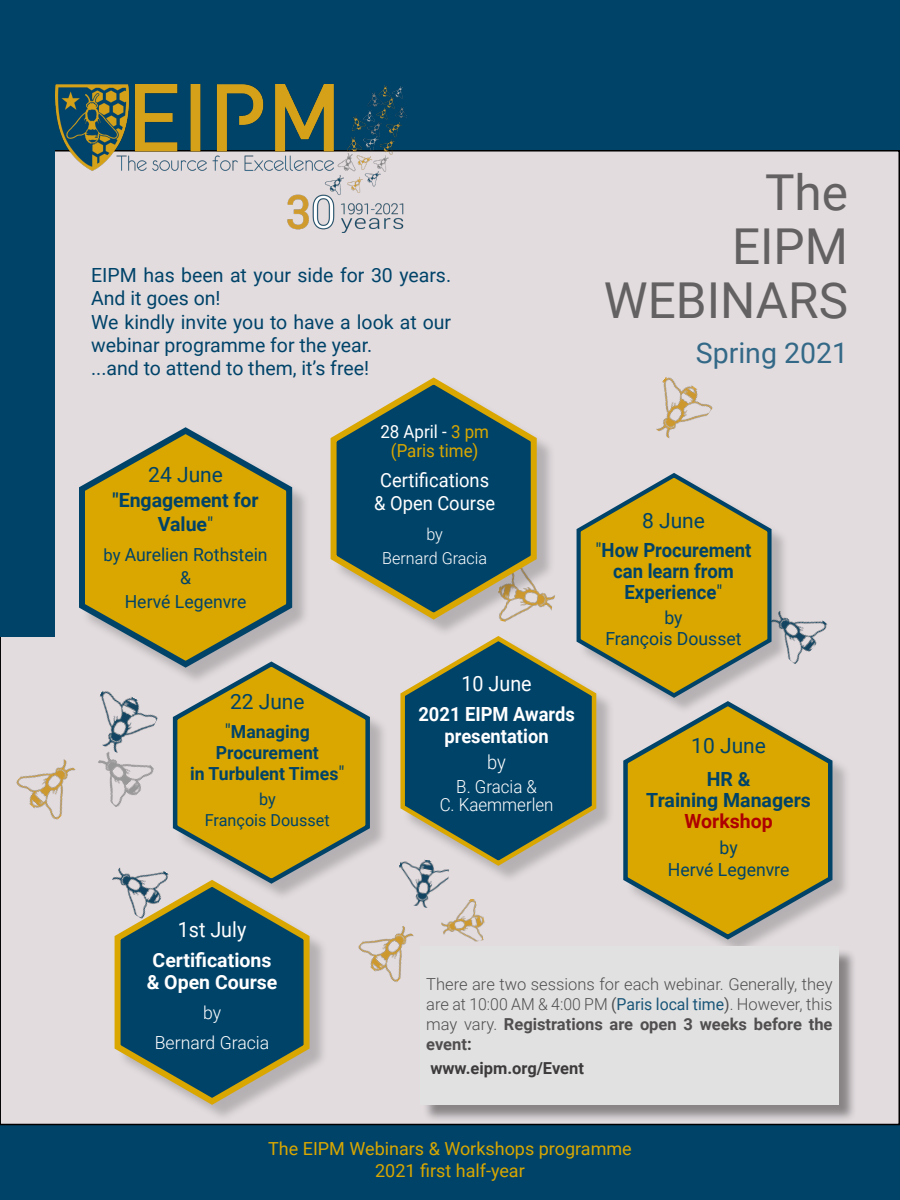
<style>
.page{position:relative;width:900px;height:1200px;background:#fff}
.page>*{position:absolute;margin:0;border:0;box-sizing:border-box;transform-origin:0 0}
.t1{font:49.5px "Roboto";color:#636161}
.t2{font:28.5px "Roboto";color:#336987}
.t3{font:21px "Roboto";color:#004369}
.t4{font:21px "Roboto";color:#fff;scale:.94 1}
.t5{font:19.5px/23.4px "Roboto";color:#004369}
.t6{font:700 19.5px/23.7px "Roboto";color:#004369;text-align:center}
.t7{font:700 19.5px/21px "Roboto";color:#004369;text-align:center;scale:.95 1}
.t8{font:700 19.5px "Roboto";color:#fff;scale:.94 1}
.t9{font:19.5px "Roboto";color:#fff;scale:.94 1}
.t10{font:700 19.5px "Roboto";color:#fff}
.t11{font:300 19.5px "Roboto";color:#fff;scale:.94 1}
.t12{font:18px "Roboto";color:#004369}
.t13{font:18px "Roboto";color:#d9a700}
.t14{font:700 18px "Roboto";color:#004369}
.t15{font:300 18px "Roboto";color:#fff;scale:.94 1}
.t16{font:300 18px "Roboto";color:#fff}
.t17{font:18px "Roboto";color:#fff;scale:.94 1}
.t18{font:18px "Roboto";color:#d9a700;scale:.94 1}
.t19{font:300 16.5px/19.8px "Roboto";color:#504e4e;text-align:justify}
.t20{font:700 16.5px "Roboto";color:#3c3a3a}
.t21{font:16.5px "Roboto";color:#004369}
.t22{font:300 16.5px "Roboto";color:#fff}
.s1{font-weight:400}
.s2{font-size:16.95px}
.s3{font-weight:400;font-size:19.5px}
.s4{color:#d9a700}
.s5{color:#ae0000}
.s6{font-weight:400;color:#1a5678}
.s7{font-weight:700}
.s8{font-weight:700;color:#3c3a3a}
</style>
<div class="page">
<div style="left:0;top:1125px;width:900px;height:75px;background:#004369"></div>
<div style="left:0;top:0;width:900px;height:150px;background:#004369"></div>
<div style="left:0;top:151px;width:899px;height:974px;background:#e2dcdf"></div>
<img style="left:98px;top:759px;width:20px;height:48px">
<div style="left:1px;top:149px;width:54px;height:488px;background:#004369"></div>
<div style="left:81px;top:431px;width:230px;height:254px;background:#3c3a3a;opacity:.27"></div>
<svg style="left:79px;top:427px;width:216px;height:244px"></svg>
<div style="left:333px;top:381px;width:222px;height:256px;background:#3c3a3a;opacity:.27"></div>
<svg style="left:330px;top:377px;width:210px;height:246px"></svg>
<div style="left:403px;top:639px;width:212px;height:244px;background:#3c3a3a;opacity:.27"></div>
<svg style="left:397px;top:633px;width:202px;height:235px"></svg>
<div style="left:175px;top:665px;width:214px;height:236px;background:#3c3a3a;opacity:.27"></div>
<svg style="left:169px;top:659px;width:203px;height:227px"></svg>
<div style="left:626px;top:704px;width:225px;height:253px;background:#3c3a3a;opacity:.27"></div>
<svg style="left:623px;top:704px;width:212px;height:238px"></svg>
<div style="left:579px;top:476px;width:210px;height:238px;background:#3c3a3a;opacity:.27"></div>
<svg style="left:403px;top:475px;width:366px;height:388px"></svg>
<svg style="left:573px;top:473px;width:201px;height:227px"></svg>
<img style="left:81px;top:683px;width:37px;height:76px">
<img style="left:760px;top:595px;width:68px;height:71px">
<div style="left:422px;top:948px;width:436px;height:175px;background:#000;opacity:.4"></div>
<div style="left:420px;top:946px;width:419px;height:158px;background:#e1e1e1"></div>
<img style="left:55px;top:85px;width:351px;height:147px">
<svg style="left:118px;top:664px;width:250px;height:402px"></svg>
<svg style="left:114px;top:876px;width:199px;height:232px"></svg>
<img style="left:16px;top:746px;width:75px;height:74px">
<img style="left:397px;top:857px;width:53px;height:51px">
<img style="left:354px;top:913px;width:60px;height:74px">
<img style="left:438px;top:897px;width:47px;height:45px">
<img style="left:112px;top:850px;width:62px;height:72px">
<img style="left:656px;top:377px;width:57px;height:61px">
<p class="t5" style="left:91px;top:262px;width:362px">EIPM has been at your side for 30 years.<br>And it goes on!</p>
<p class="t5" style="left:91px;top:309px;width:361px">We kindly invite you to have a look at our webinar programme for the year.</p>
<p class="t5" style="left:91px;top:356px;width:279px">...and to attend to them, it’s free!</p>
<p class="t3" style="left:148px;top:459px;width:76px">24 June</p>
<p class="t6" style="left:112px;top:488px;width:148px">"Engagement for<br>Value<span class="s1">"</span></p>
<p class="t12" style="left:104px;top:542px;width:166px"><span class="s2">by</span> Aurelien Rothstein</p>
<p class="t12" style="left:180px;top:565px;width:12px">&amp;</p>
<p class="t12" style="left:125px;top:589px;width:123px">Hervé Legenvre</p>
<p class="t3" style="left:230px;top:687px;width:76px">22 June</p>
<p class="t14" style="left:225px;top:719px;width:87px"><span class="s3">"</span>Managing</p>
<p class="t14" style="left:216px;top:740px;width:105px">Procurement</p>
<p class="t14" style="left:190px;top:761px;width:156px">in Turbulent Times<span class="s3">"</span></p>
<p class="t21" style="left:259px;top:788px;width:18px">by</p>
<p class="t21" style="left:205px;top:809px;width:126px">François Dousset</p>
<p class="t17" style="left:380px;top:419px;width:117px">28 April - <span class="s4">3 pm</span></p>
<p class="t18" style="left:391px;top:438px;width:95px">(Paris time)</p>
<p class="t9" style="left:380px;top:467px;width:117px">Certifications</p>
<p class="t9" style="left:374px;top:489px;width:130px">&amp; Open Course</p>
<p class="t22" style="left:426px;top:522px;width:18px">by</p>
<p class="t22" style="left:382px;top:546px;width:106px">Bernard Gracia</p>
<p class="t4" style="left:462px;top:668px;width:76px">10 June</p>
<p class="t8" style="left:418px;top:700px;width:168px">2021 EIPM Awards</p>
<p class="t8" style="left:445px;top:723px;width:112px">presentation</p>
<p class="t11" style="left:487px;top:748px;width:21px">by</p>
<p class="t15" style="left:456px;top:774px;width:87px">B. Gracia &amp;</p>
<p class="t15" style="left:440px;top:792px;width:123px">C. Kaemmerlen</p>
<p class="t1" style="left:765px;top:157px;width:85px">The</p>
<p class="t1" style="left:732px;top:211px;width:118px">EIPM</p>
<p class="t1" style="left:604px;top:265px;width:246px">WEBINARS</p>
<p class="t2" style="left:696px;top:333px;width:154px">Spring 2021</p>
<p class="t3" style="left:642px;top:506px;width:64px">8 June</p>
<p class="t7" style="left:595px;top:539px;width:166px"><span class="s1">"</span>How Procurement can learn from<br>Experience<span class="s1">"</span></p>
<p class="t12" style="left:664px;top:605px;width:20px">by</p>
<p class="t12" style="left:605px;top:626px;width:138px">François Dousset</p>
<p class="t3" style="left:691px;top:731px;width:76px">10 June</p>
<p class="t6" style="left:707px;top:767px;width:45px">HR &amp;</p>
<p class="t6" style="left:646px;top:789px;width:166px;line-height:21px">Training Managers<br><span class="s5">Workshop</span></p>
<p class="t12" style="left:720px;top:835px;width:20px">by</p>
<p class="t12" style="left:668px;top:857px;width:123px">Hervé Legenvre</p>
<p class="t4" style="left:178px;top:915px;width:74px">1st July</p>
<p class="t10" style="left:153px;top:946px;width:120px">Certifications</p>
<p class="t10" style="left:147px;top:969px;width:132px">&amp; Open Course</p>
<p class="t16" style="left:203px;top:1000px;width:20px">by</p>
<p class="t16" style="left:155px;top:1030px;width:116px">Bernard Gracia</p>
<p class="t19" style="left:426px;top:974px;width:408px">There are two sessions for each webinar. Generally, they are at 10:00 AM &amp; 4:00 PM <span class="s1">(</span><span class="s6">Paris local time</span><span class="s1">)</span>. However, this may vary. <span class="s7">Registrations are open 3 weeks before the event</span><span class="s8">:</span></p>
<p class="t20" style="left:430px;top:1056px;width:155px">www.eipm.org/Event</p>
<p class="t13" style="left:268px;top:1136px;width:365px">The EIPM Webinars &amp; Workshops programme</p>
<p class="t13" style="left:375px;top:1158px;width:151px">2021 first half-year</p>
</div>
